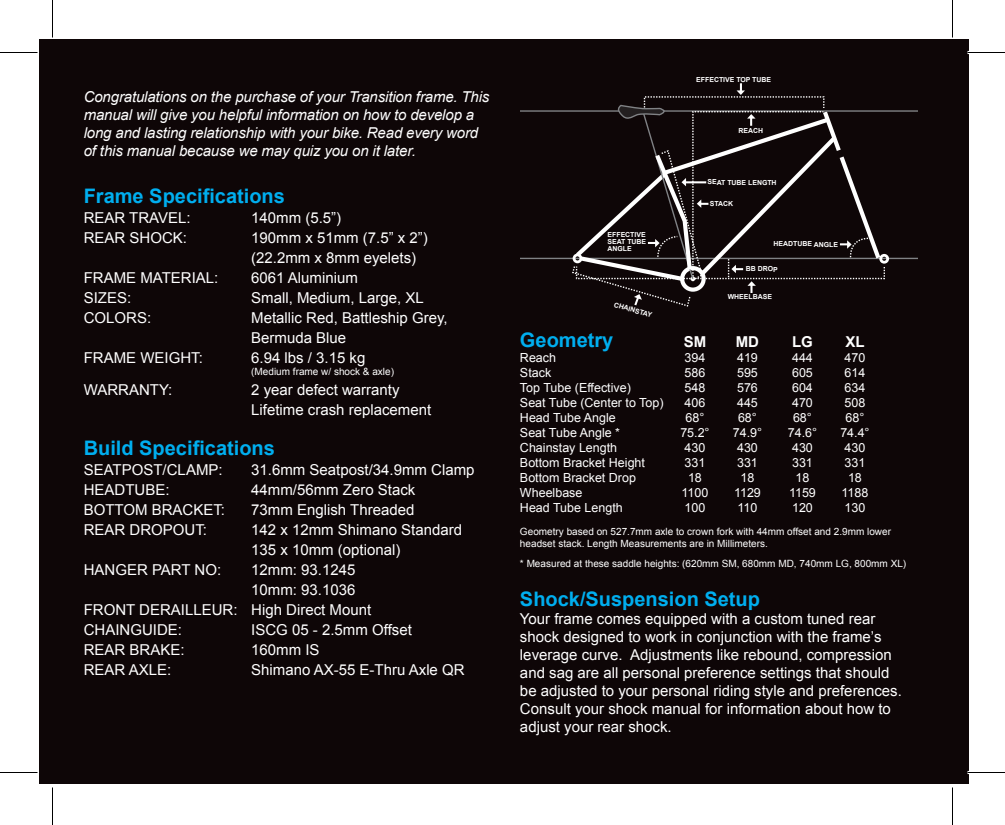
<style>
.page{position:relative;width:1005px;height:825px;background:#fff}
.page>*{position:absolute;margin:0;border:0;box-sizing:border-box;transform-origin:0 0}
.t1{font:700 20px "Arial";color:#00aeef}
.t2{font:15px/18px "Arial";color:#fff}
.t3{font:italic 15px/18px "Arial";letter-spacing:-.01em;color:#fff}
.t4{font:700 15px "Arial";color:#fff}
.t5{font:12.5px "Arial";color:#fff}
.t6{font:10px/12.5px "Arial";color:#fff}
.t7{font:700 7px/7px "Arial";color:#fff;text-align:justify}
</style>
<div class="page">
<div style="left:39px;top:39px;width:930px;height:745px;background:#0e0607"></div>
<hr style="left:520px;top:258px;width:397px;height:1px;background:#808285">
<hr style="left:520px;top:110px;width:397px;height:2px;background:#808285">
<svg style="left:737px;top:83px;width:8px;height:12px"></svg>
<div style="left:879px;top:254px;width:10px;height:10px;border:3px solid #fff;border-radius:50%"></div>
<svg style="left:571px;top:105px;width:313px;height:202px"></svg>
<hr style="left:968px;top:51px;width:37px;height:3px;background:#fff">
<hr style="left:968px;top:771px;width:37px;height:3px;background:#fff">
<hr style="left:0;top:52px;width:38px;height:1px;background:#000">
<hr style="left:968px;top:52px;width:37px;height:1px;background:#000">
<hr style="left:0;top:772px;width:38px;height:1px;background:#000">
<hr style="left:968px;top:772px;width:37px;height:1px;background:#000">
<hr style="left:52px;top:0;width:1px;height:38px;background:#000">
<hr style="left:52px;top:788px;width:1px;height:37px;background:#000">
<hr style="left:952px;top:0;width:1px;height:38px;background:#000">
<hr style="left:952px;top:788px;width:1px;height:37px;background:#000">
<p class="t3" style="left:84px;top:88px;width:407px">Congratulations on the purchase of your Transition frame. This manual will give you helpful information on how to develop a long and lasting relationship with your bike. Read every word of this manual because we may quiz you on it later.</p>
<p class="t1" style="left:84px;top:182px;width:203px">Frame Specifications</p>
<p class="t2" style="left:84px;top:209px;width:108px">REAR TRAVEL:</p>
<p class="t2" style="left:251px;top:209px;width:92px">140mm (5.5”)</p>
<p class="t2" style="left:84px;top:229px;width:105px">REAR SHOCK:</p>
<p class="t2" style="left:251px;top:229px;width:178px">190mm x 51mm (7.5” x 2”)</p>
<p class="t2" style="left:251px;top:249px;width:167px">(22.2mm x 8mm eyelets)</p>
<p class="t2" style="left:84px;top:269px;width:136px">FRAME MATERIAL:</p>
<p class="t2" style="left:251px;top:269px;width:108px">6061 Aluminium</p>
<p class="t2" style="left:84px;top:289px;width:49px">SIZES:</p>
<p class="t2" style="left:251px;top:289px;width:174px">Small, Medium, Large, XL</p>
<p class="t2" style="left:84px;top:309px;width:69px">COLORS:</p>
<p class="t2" style="left:251px;top:309px;width:198px">Metallic Red, Battleship Grey,</p>
<p class="t2" style="left:251px;top:329px;width:97px">Bermuda Blue</p>
<p class="t2" style="left:84px;top:349px;width:121px">FRAME WEIGHT:</p>
<p class="t2" style="left:251px;top:349px;width:116px">6.94 lbs / 3.15 kg</p>
<p class="t6" style="left:251px;top:366px;width:144px">(Medium frame w/ shock &amp; axle)</p>
<p class="t2" style="left:84px;top:381px;width:90px">WARRANTY:</p>
<p class="t2" style="left:251px;top:381px;width:150px">2 year defect warranty</p>
<p class="t2" style="left:251px;top:401px;width:182px">Lifetime crash replacement</p>
<p class="t1" style="left:84px;top:435px;width:193px">Build Specifications</p>
<p class="t2" style="left:84px;top:461px;width:140px">SEATPOST/CLAMP:</p>
<p class="t2" style="left:251px;top:461px;width:225px">31.6mm Seatpost/34.9mm Clamp</p>
<p class="t2" style="left:84px;top:481px;width:87px">HEADTUBE:</p>
<p class="t2" style="left:251px;top:481px;width:166px">44mm/56mm Zero Stack</p>
<p class="t2" style="left:84px;top:501px;width:143px">BOTTOM BRACKET:</p>
<p class="t2" style="left:251px;top:501px;width:165px">73mm English Threaded</p>
<p class="t2" style="left:84px;top:521px;width:125px">REAR DROPOUT:</p>
<p class="t2" style="left:251px;top:521px;width:212px">142 x 12mm Shimano Standard</p>
<p class="t2" style="left:251px;top:541px;width:151px">135 x 10mm (optional)</p>
<p class="t2" style="left:84px;top:561px;width:139px">HANGER PART NO:</p>
<p class="t2" style="left:251px;top:561px;width:106px">12mm: 93.1245</p>
<p class="t2" style="left:251px;top:581px;width:106px">10mm: 93.1036</p>
<p class="t2" style="left:84px;top:600px;width:289px;line-height:20px">FRONT DERAILLEUR: High Direct Mount<br>CHAINGUIDE:</p>
<p class="t2" style="left:251px;top:621px;width:162px">ISCG 05 - 2.5mm Offset</p>
<p class="t2" style="left:84px;top:641px;width:102px">REAR BRAKE:</p>
<p class="t2" style="left:251px;top:641px;width:70px">160mm IS</p>
<p class="t2" style="left:84px;top:661px;width:89px">REAR AXLE:</p>
<p class="t2" style="left:251px;top:661px;width:215px">Shimano AX-55 E-Thru Axle QR</p>
<p class="t7" style="left:696px;top:76px;width:76px;rotate:1deg">EFFECTIVE TOP TUBE</p>
<p class="t7" style="left:739px;top:127px;width:26px;rotate:1deg">REACH</p>
<p class="t7" style="left:708px;top:178px;width:71px;rotate:1deg">SEAT TUBE LENGTH</p>
<p class="t7" style="left:608px;top:231px;width:40px;rotate:1deg">EFFECTIVE SEAT TUBE ANGLE</p>
<p class="t7" style="left:615px;top:301px;width:41px;rotate:16deg">CHAINSTAY</p>
<p class="t7" style="left:710px;top:200px;width:25px;rotate:1deg">STACK</p>
<p class="t7" style="left:774px;top:240px;width:66px;rotate:1deg">HEADTUBE ANGLE</p>
<p class="t7" style="left:746px;top:265px;width:33px;rotate:1deg">BB DROP</p>
<p class="t7" style="left:728px;top:293px;width:46px;rotate:1deg">WHEELBASE</p>
<p class="t1" style="left:520px;top:327px;width:95px">Geometry</p>
<p class="t4" style="left:684px;top:332px;width:24px">SM</p>
<p class="t4" style="left:736px;top:332px;width:25px">MD</p>
<p class="t4" style="left:792px;top:332px;width:22px">LG</p>
<p class="t4" style="left:846px;top:332px;width:21px">XL</p>
<p class="t5" style="left:520px;top:349px;width:38px">Reach</p>
<p class="t5" style="left:685px;top:349px;width:22px">394</p>
<p class="t5" style="left:737px;top:349px;width:22px">419</p>
<p class="t5" style="left:792px;top:349px;width:22px">444</p>
<p class="t5" style="left:845px;top:349px;width:22px">470</p>
<p class="t5" style="left:520px;top:364px;width:33px">Stack</p>
<p class="t5" style="left:685px;top:364px;width:22px">586</p>
<p class="t5" style="left:737px;top:364px;width:22px">595</p>
<p class="t5" style="left:792px;top:364px;width:22px">605</p>
<p class="t5" style="left:845px;top:364px;width:22px">614</p>
<p class="t5" style="left:520px;top:379px;width:112px">Top Tube (Effective)</p>
<p class="t5" style="left:685px;top:379px;width:22px">548</p>
<p class="t5" style="left:737px;top:379px;width:22px">576</p>
<p class="t5" style="left:792px;top:379px;width:22px">604</p>
<p class="t5" style="left:845px;top:379px;width:22px">634</p>
<p class="t5" style="left:520px;top:394px;width:145px">Seat Tube (Center to Top)</p>
<p class="t5" style="left:685px;top:394px;width:22px">406</p>
<p class="t5" style="left:737px;top:394px;width:22px">445</p>
<p class="t5" style="left:792px;top:394px;width:22px">470</p>
<p class="t5" style="left:845px;top:394px;width:22px">508</p>
<p class="t5" style="left:520px;top:409px;width:97px">Head Tube Angle</p>
<p class="t5" style="left:686px;top:409px;width:20px">68°</p>
<p class="t5" style="left:738px;top:409px;width:20px">68°</p>
<p class="t5" style="left:793px;top:409px;width:20px">68°</p>
<p class="t5" style="left:846px;top:409px;width:20px">68°</p>
<p class="t5" style="left:520px;top:424px;width:102px">Seat Tube Angle *</p>
<p class="t5" style="left:680px;top:424px;width:31px">75.2°</p>
<p class="t5" style="left:733px;top:424px;width:31px">74.9°</p>
<p class="t5" style="left:788px;top:424px;width:31px">74.6°</p>
<p class="t5" style="left:840px;top:424px;width:31px">74.4°</p>
<p class="t5" style="left:520px;top:439px;width:99px">Chainstay Length</p>
<p class="t5" style="left:685px;top:439px;width:22px">430</p>
<p class="t5" style="left:737px;top:439px;width:22px">430</p>
<p class="t5" style="left:792px;top:439px;width:22px">430</p>
<p class="t5" style="left:845px;top:439px;width:22px">430</p>
<p class="t5" style="left:520px;top:454px;width:127px">Bottom Bracket Height</p>
<p class="t5" style="left:685px;top:454px;width:22px">331</p>
<p class="t5" style="left:737px;top:454px;width:22px">331</p>
<p class="t5" style="left:792px;top:454px;width:22px">331</p>
<p class="t5" style="left:845px;top:454px;width:22px">331</p>
<p class="t5" style="left:520px;top:469px;width:118px">Bottom Bracket Drop</p>
<p class="t5" style="left:688px;top:469px;width:15px">18</p>
<p class="t5" style="left:741px;top:469px;width:15px">18</p>
<p class="t5" style="left:796px;top:469px;width:15px">18</p>
<p class="t5" style="left:848px;top:469px;width:15px">18</p>
<p class="t5" style="left:520px;top:484px;width:64px">Wheelbase</p>
<p class="t5" style="left:682px;top:484px;width:28px">1100</p>
<p class="t5" style="left:734px;top:484px;width:28px">1129</p>
<p class="t5" style="left:789px;top:484px;width:28px">1159</p>
<p class="t5" style="left:842px;top:484px;width:28px">1188</p>
<p class="t5" style="left:520px;top:499px;width:104px">Head Tube Length</p>
<p class="t5" style="left:685px;top:499px;width:22px">100</p>
<p class="t5" style="left:738px;top:499px;width:21px">110</p>
<p class="t5" style="left:792px;top:499px;width:22px">120</p>
<p class="t5" style="left:845px;top:499px;width:22px">130</p>
<p class="t6" style="left:520px;top:525px;width:373px">Geometry based on 527.7mm axle to crown fork with 44mm offset and 2.9mm lower headset stack. Length Measurements are in Millimeters.</p>
<p class="t6" style="left:520px;top:557px;width:388px">* Measured at these saddle heights: (620mm SM, 680mm MD, 740mm LG, 800mm XL)</p>
<p class="t1" style="left:520px;top:586px;width:242px">Shock/Suspension Setup</p>
<p class="t2" style="left:520px;top:610px;width:383px">Your frame comes equipped with a custom tuned rear shock designed to work in conjunction with the frame’s leverage curve. Adjustments like rebound, compression and sag are all personal preference settings that should be adjusted to your personal riding style and preferences.<br>Consult your shock manual for information about how to adjust your rear shock.</p>
</div>
